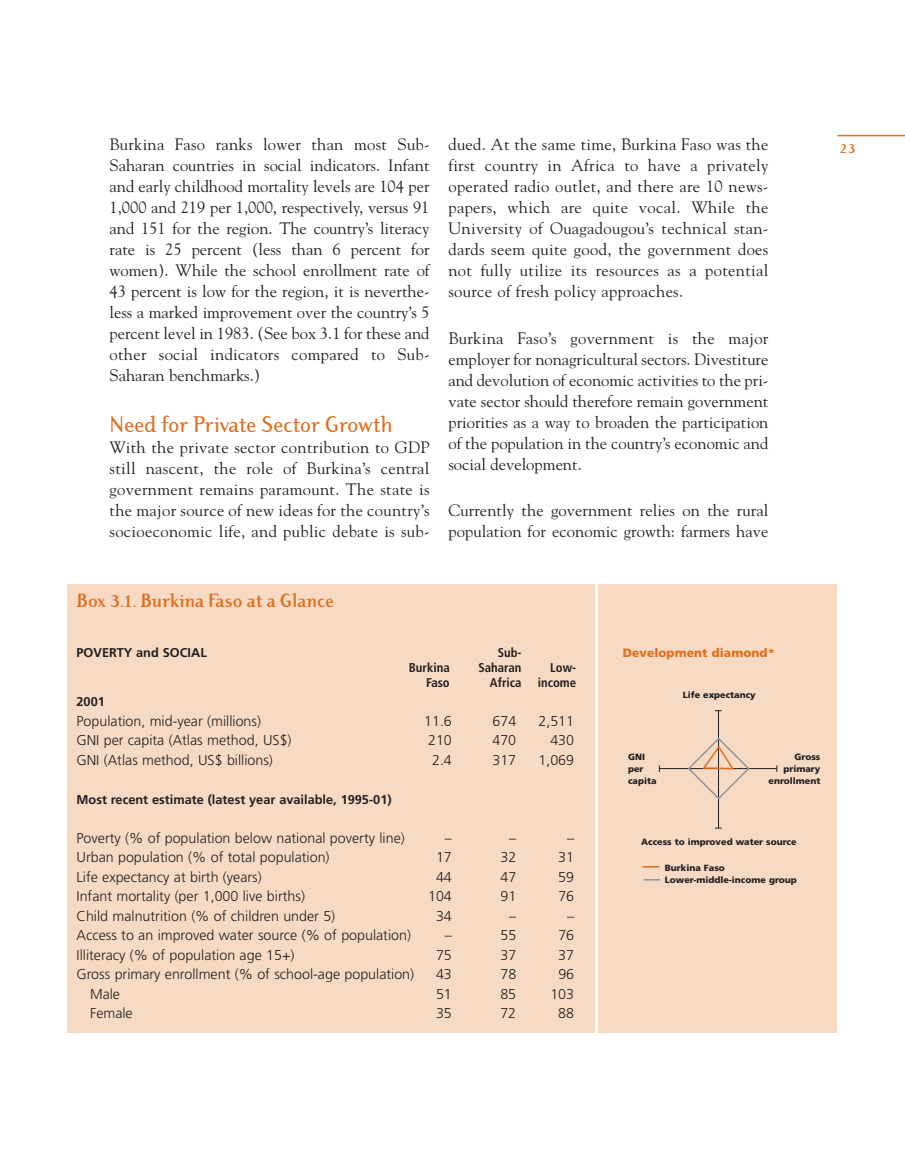
<style>
.page{position:relative;width:905px;height:1161px;background:#fff}
.page>*{position:absolute;margin:0;border:0;box-sizing:border-box;transform-origin:0 0}
.t1{font:500 24px "Dyadis ITC";color:#df6f1d}
.t2{font:700 20.25px "Dyadis ITC";color:#df6f1d}
.t3{font:16.5px/21px "Goudy";letter-spacing:.005em;color:#231f20;text-align:justify}
.t4{font:700 15px "Dyadis ITC";color:#df6f1d}
.t5{font:300 14.25px "Frutiger";color:#231f20}
.t6{font:700 12.75px "Frutiger";color:#231f20}
.t7{font:700 condensed 12.75px "Frutiger";color:#231f20}
.t8{font:900 12px "Frutiger";letter-spacing:.005em;color:#df6f1d}
.t9{font:900 9px/12px "Frutiger";color:#231f20}
</style>
<div class="page">
<hr style="left:837px;top:135px;width:67px;height:1px;background:#df6f1d">
<div style="left:67px;top:584px;width:770px;height:449px;background:#f7dac3"></div>
<hr style="left:595px;top:580px;width:3px;height:468px;background:#fff">
<hr style="left:718px;top:710px;width:1px;height:118px;background:#231f20">
<hr style="left:659px;top:768px;width:117px;height:1px;background:#231f20">
<svg style="left:686px;top:737px;width:64px;height:63px"></svg>
<svg style="left:642px;top:866px;width:17px;height:2px"></svg>
<svg style="left:643px;top:879px;width:17px;height:2px"></svg>
<p class="t3" style="left:110px;top:135px;width:321px">Burkina Faso ranks lower than most Sub-Saharan countries in social indicators. Infant and early childhood mortality levels are 104 per 1,000 and 219 per 1,000, respectively, versus 91 and 151 for the region. The country’s literacy rate is 25 percent (less than 6 percent for women). While the school enrollment rate of 43 percent is low for the region, it is neverthe&shy;less a marked improvement over the country’s 5 percent level in 1983. (See box 3.1 for these and other social indicators compared to Sub-Saharan benchmarks.)</p>
<h1 class="t1" style="left:110px;top:415px;width:284px">Need for Private Sector Growth</h1>
<p class="t3" style="left:110px;top:438px;width:321px">With the private sector contribution to GDP still nascent, the role of Burkina’s central government remains paramount. The state is the major source of new ideas for the country’s socioeconomic life, and public debate is sub-</p>
<p class="t3" style="left:448px;top:135px;width:321px">dued. At the same time, Burkina Faso was the first country in Africa to have a privately operated radio outlet, and there are 10 news&shy;papers, which are quite vocal. While the University of Ouagadougou’s technical stan&shy;dards seem quite good, the government does not fully utilize its resources as a potential source of fresh policy approaches.</p>
<p class="t3" style="left:448px;top:329px;width:321px">Burkina Faso’s government is the major employer for nonagricultural sectors. Divestiture and devolution of economic activities to the pri&shy;vate sector should therefore remain government priorities as a way to broaden the participation of the population in the country’s economic and social development.</p>
<p class="t3" style="left:448px;top:501px;width:321px">Currently the government relies on the rural population for economic growth: farmers have</p>
<p class="t4" style="left:839px;top:142px;width:18px">23</p>
<p class="t2" style="left:76px;top:593px;width:259px">Box 3.1. Burkina Faso at a Glance</p>
<p class="t6" style="left:76px;top:647px;width:132px">POVERTY and SOCIAL</p>
<p class="t7" style="left:497px;top:647px;width:25px">Sub-</p>
<p class="t7" style="left:409px;top:662px;width:42px">Burkina</p>
<p class="t7" style="left:478px;top:662px;width:45px">Saharan</p>
<p class="t7" style="left:550px;top:662px;width:27px">Low-</p>
<p class="t7" style="left:426px;top:677px;width:25px">Faso</p>
<p class="t7" style="left:490px;top:677px;width:33px">Africa</p>
<p class="t7" style="left:537px;top:677px;width:40px">income</p>
<p class="t6" style="left:76px;top:697px;width:30px">2001</p>
<p class="t5" style="left:76px;top:715px;width:186px">Population, mid-year (millions)</p>
<p class="t5" style="left:424px;top:715px;width:29px">11.6</p>
<p class="t5" style="left:492px;top:715px;width:25px">674</p>
<p class="t5" style="left:538px;top:715px;width:37px">2,511</p>
<p class="t5" style="left:76px;top:734px;width:216px">GNI per capita (Atlas method, US$)</p>
<p class="t5" style="left:428px;top:734px;width:25px">210</p>
<p class="t5" style="left:492px;top:734px;width:25px">470</p>
<p class="t5" style="left:550px;top:734px;width:25px">430</p>
<p class="t5" style="left:76px;top:754px;width:198px">GNI (Atlas method, US$ billions)</p>
<p class="t5" style="left:432px;top:754px;width:21px">2.4</p>
<p class="t5" style="left:492px;top:754px;width:25px">317</p>
<p class="t5" style="left:538px;top:754px;width:37px">1,069</p>
<p class="t6" style="left:76px;top:794px;width:317px">Most recent estimate (latest year available, 1995-01)</p>
<p class="t5" style="left:76px;top:832px;width:330px">Poverty (% of population below national poverty line)</p>
<p class="t5" style="left:445px;top:832px;width:9px">–</p>
<p class="t5" style="left:509px;top:832px;width:9px">–</p>
<p class="t5" style="left:567px;top:832px;width:9px">–</p>
<p class="t5" style="left:76px;top:851px;width:254px">Urban population (% of total population)</p>
<p class="t5" style="left:436px;top:851px;width:17px">17</p>
<p class="t5" style="left:500px;top:851px;width:17px">32</p>
<p class="t5" style="left:558px;top:851px;width:17px">31</p>
<p class="t5" style="left:76px;top:871px;width:187px">Life expectancy at birth (years)</p>
<p class="t5" style="left:436px;top:871px;width:17px">44</p>
<p class="t5" style="left:500px;top:871px;width:17px">47</p>
<p class="t5" style="left:558px;top:871px;width:17px">59</p>
<p class="t5" style="left:76px;top:890px;width:230px">Infant mortality (per 1,000 live births)</p>
<p class="t5" style="left:428px;top:890px;width:25px">104</p>
<p class="t5" style="left:500px;top:890px;width:17px">91</p>
<p class="t5" style="left:558px;top:890px;width:17px">76</p>
<p class="t5" style="left:76px;top:910px;width:260px">Child malnutrition (% of children under 5)</p>
<p class="t5" style="left:436px;top:910px;width:17px">34</p>
<p class="t5" style="left:509px;top:910px;width:9px">–</p>
<p class="t5" style="left:567px;top:910px;width:9px">–</p>
<p class="t5" style="left:76px;top:929px;width:336px">Access to an improved water source (% of population)</p>
<p class="t5" style="left:445px;top:929px;width:9px">–</p>
<p class="t5" style="left:500px;top:929px;width:17px">55</p>
<p class="t5" style="left:558px;top:929px;width:17px">76</p>
<p class="t5" style="left:76px;top:949px;width:219px">Illiteracy (% of population age 15+)</p>
<p class="t5" style="left:436px;top:949px;width:17px">75</p>
<p class="t5" style="left:500px;top:949px;width:17px">37</p>
<p class="t5" style="left:558px;top:949px;width:17px">37</p>
<p class="t5" style="left:76px;top:968px;width:339px">Gross primary enrollment (% of school-age population)</p>
<p class="t5" style="left:436px;top:968px;width:17px">43</p>
<p class="t5" style="left:500px;top:968px;width:17px">78</p>
<p class="t5" style="left:558px;top:968px;width:17px">96</p>
<p class="t5" style="left:90px;top:988px;width:32px">Male</p>
<p class="t5" style="left:436px;top:988px;width:17px">51</p>
<p class="t5" style="left:500px;top:988px;width:17px">85</p>
<p class="t5" style="left:550px;top:988px;width:25px">103</p>
<p class="t5" style="left:90px;top:1007px;width:44px">Female</p>
<p class="t5" style="left:436px;top:1007px;width:17px">35</p>
<p class="t5" style="left:500px;top:1007px;width:17px">72</p>
<p class="t5" style="left:558px;top:1007px;width:17px">88</p>
<p class="t8" style="left:622px;top:648px;width:154px">Development diamond*</p>
<p class="t9" style="left:682px;top:689px;width:75px">Life expectancy</p>
<p class="t9" style="left:628px;top:751px;width:30px">GNI per capita</p>
<p class="t9" style="left:768px;top:752px;width:53px;text-align:right">Gross primary enrollment</p>
<p class="t9" style="left:641px;top:837px;width:157px">Access to improved water source</p>
<p class="t9" style="left:665px;top:863px;width:133px">Burkina Faso<br>Lower-middle-income group</p>
</div>
